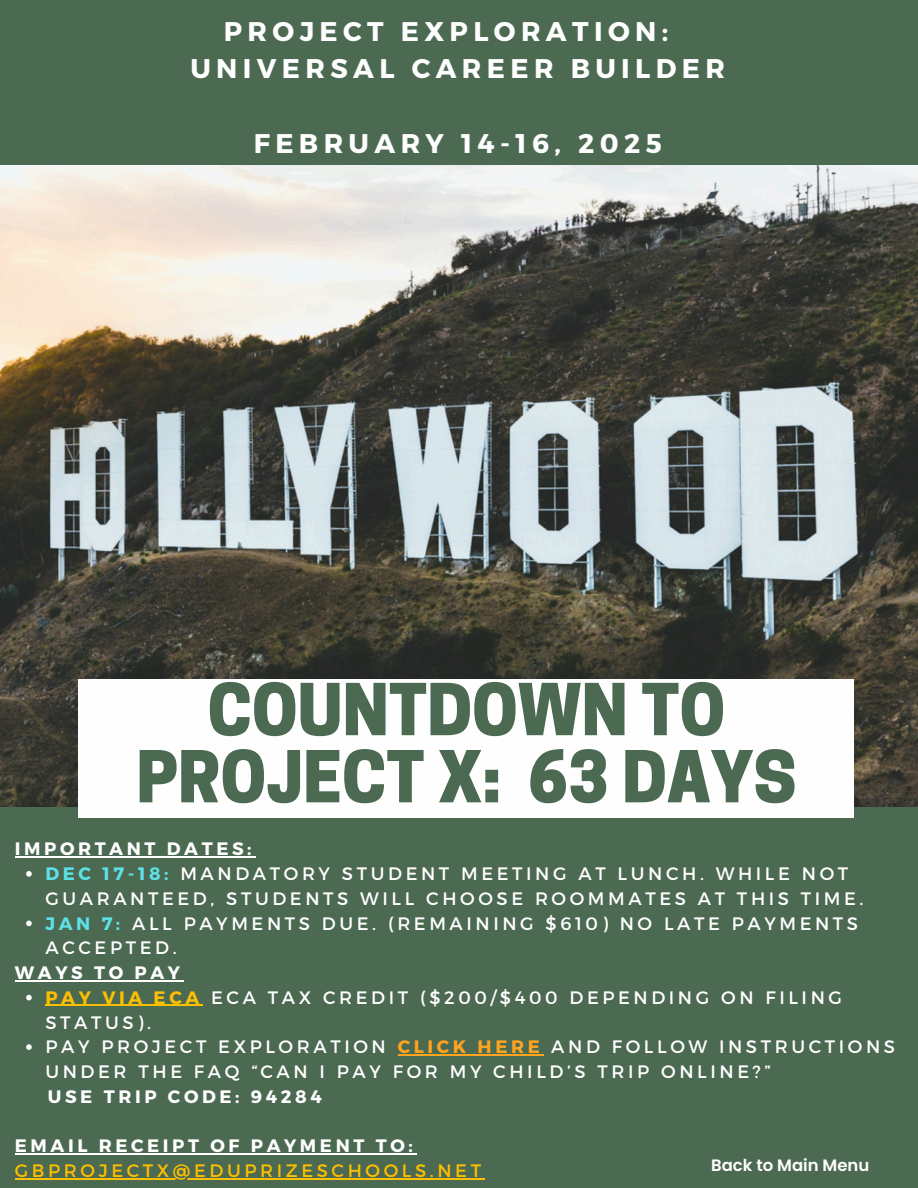
<style>
.page{position:relative;width:918px;height:1188px;background:#4c6952}
.page>*{position:absolute;margin:0;border:0;box-sizing:border-box;transform-origin:0 0}
.t1{font:800 67.2px/67.2px "Cooper Hewitt";color:#4c6952;text-align:center}
.t2{font:700 27px/37.2px "Montserrat";letter-spacing:.2em;color:#fefefe}
.t3{font:18px/24.8px "Montserrat";letter-spacing:.2em;color:#fff}
.t4{font:700 18px "Montserrat";letter-spacing:.2em;color:#fff}
.t5{font:18px "Montserrat";letter-spacing:.2em;color:#febf00}
.t6{font:600 16.5px "Poppins";color:#fff}
.s1{font-weight:700;color:#5ce1e6}
.s2{font-weight:700;color:#febf00}
.s3{font-weight:700;color:#ffa41f}
</style>
<div class="page">
<img style="left:0;top:166px;width:918px;height:641px">
<div style="left:79px;top:679px;width:775px;height:138px;background:#fefefe"></div>
<hr style="left:15px;top:856px;width:240px;height:2px;background:#fff">
<svg style="left:26px;top:871px;width:6px;height:6px"></svg>
<svg style="left:26px;top:921px;width:6px;height:5px"></svg>
<hr style="left:15px;top:980px;width:169px;height:1px;background:#fff">
<svg style="left:26px;top:995px;width:6px;height:5px"></svg>
<hr style="left:45px;top:1005px;width:158px;height:1px;background:#febf00">
<svg style="left:26px;top:1044px;width:6px;height:6px"></svg>
<hr style="left:398px;top:1054px;width:145px;height:2px;background:#ffa41f">
<hr style="left:15px;top:1153px;width:401px;height:2px;background:#fff">
<hr style="left:15px;top:1178px;width:470px;height:1px;background:#febf00">
<h2 class="t2" style="left:190px;top:12px;width:536px;text-indent:33px">PROJECT EXPLORATION:<br>UNIVERSAL CAREER BUILDER</h2>
<p class="t2" style="left:254px;top:123px;width:410px">FEBRUARY 14-16, 2025</p>
<p class="t1" style="left:136px;top:685px;width:662px">COUNTDOWN TO<br>PROJECT X: 63 DAYS</p>
<h1 class="t4" style="left:15px;top:837px;width:238px">IMPORTANT DATES:</h1>
<h3 class="t3" style="left:45px;top:860px;width:820px"><span class="s1">DEC 17-18:</span> MANDATORY STUDENT MEETING AT LUNCH. WHILE NOT<br>GUARANTEED, STUDENTS WILL CHOOSE ROOMMATES AT THIS TIME.</h3>
<p class="t3" style="left:45px;top:910px;width:814px"><span class="s1">JAN 7:</span> ALL PAYMENTS DUE. (REMAINING $610) NO LATE PAYMENTS<br>ACCEPTED.</p>
<p class="t4" style="left:15px;top:961px;width:167px">WAYS TO PAY</p>
<p class="t3" style="left:45px;top:984px;width:798px"><span class="s2">PAY VIA ECA</span> ECA TAX CREDIT ($200/$400 DEPENDING ON FILING<br>STATUS).</p>
<p class="t3" style="left:45px;top:1034px;width:851px">PAY PROJECT EXPLORATION <span class="s3">CLICK HERE</span> AND FOLLOW INSTRUCTIONS<br>UNDER THE FAQ “CAN I PAY FOR MY CHILD’S TRIP ONLINE?”</p>
<p class="t4" style="left:48px;top:1085px;width:276px">USE TRIP CODE: 94284</p>
<h3 class="t4" style="left:15px;top:1134px;width:399px">EMAIL RECEIPT OF PAYMENT TO:</h3>
<h4 class="t5" style="left:15px;top:1159px;width:468px">GBPROJECTX@EDUPRIZESCHOOLS.NET</h4>
<h2 class="t6" style="left:711px;top:1154px;width:160px">Back to Main Menu</h2>
</div>
